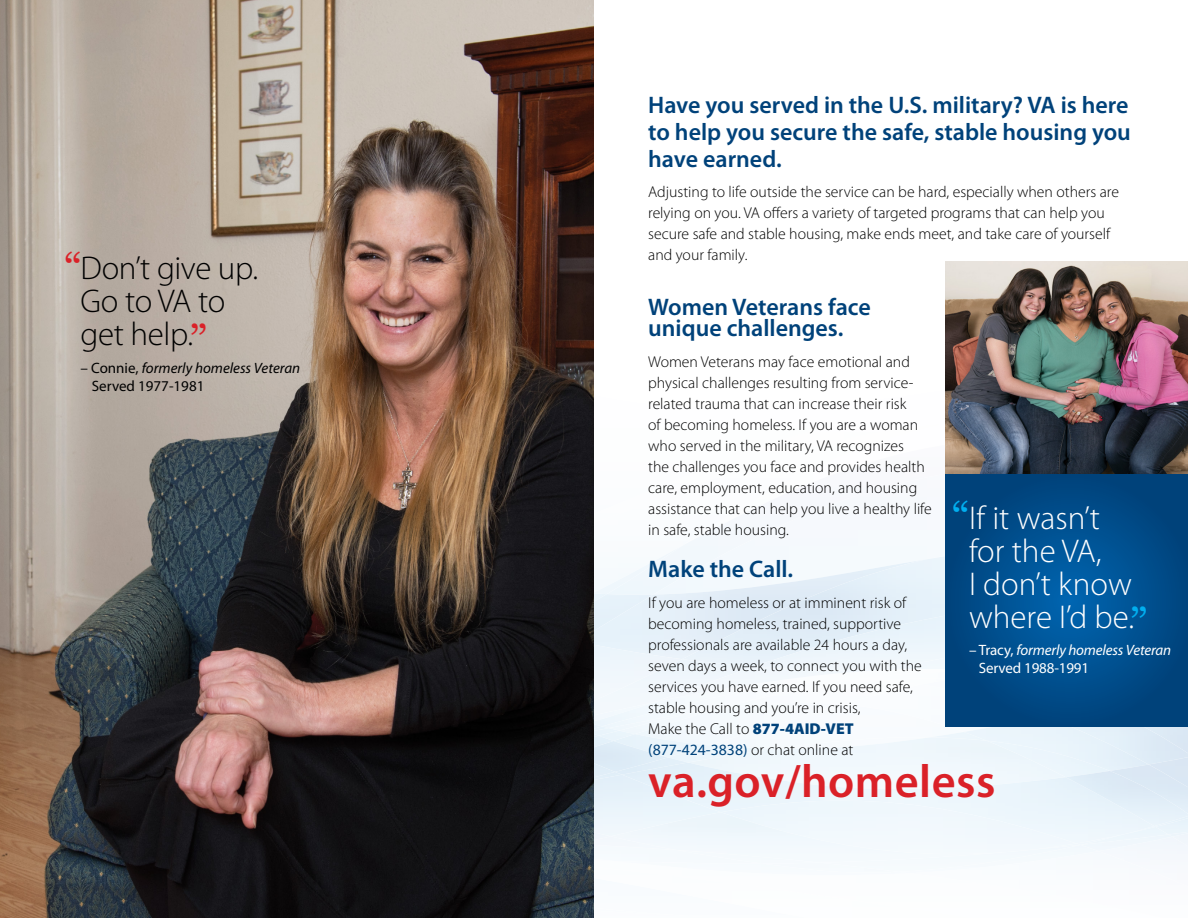
<style>
.page{position:relative;width:1188px;height:918px;background:#fff}
.page>*{position:absolute;margin:0;border:0;box-sizing:border-box;transform-origin:0 0}
.t1{font:600 46.5px "Myriad Pro";letter-spacing:.01em;color:#da2128}
.t2{font:43.5px "Georgia";color:#da2128}
.t3{font:43.5px "Georgia";color:#00aeef}
.t4{font:300 33px/33px "Myriad Pro";color:#fff}
.t5{font:300 33px/33px "Myriad Pro";letter-spacing:-.01em;color:#000}
.t6{font:600 24px/27px "Myriad Pro";color:#00427a;text-align:justify}
.t7{font:300 15.75px/21px "Myriad Pro";color:#000}
.t8{font:15px/18px "Myriad Pro";color:#000}
.t9{font:italic 15px/18px "Myriad Pro";letter-spacing:-.01em;color:#fff}
.s1{font-style:italic}
.s2{font-weight:900;color:#00427a}
.s3{font-weight:400;color:#00427a}
.s4{font-style:normal}
</style>
<div class="page">
<svg style="left:594px;top:412px;width:594px;height:447px"></svg>
<img style="left:946px;top:261px;width:242px;height:213px">
<svg style="left:946px;top:475px;width:242px;height:251px;background:#004b89"></svg>
<img style="left:0;top:0;width:594px;height:918px">
<h2 class="t2" style="left:64px;top:243px;width:19px">“</h2>
<h3 class="t5" style="left:81px;top:252px;width:179px">Don’t give up.<br>Go to VA to get help.</h3>
<p class="t8" style="left:92px;top:359px;width:210px;text-indent:-11px">– Connie, <span class="s1">formerly homeless Veteran<br></span>Served 1977-1981</p>
<h2 class="t2" style="left:190px;top:315px;width:19px">”</h2>
<h3 class="t6" style="left:648px;top:90px;width:484px">Have you served in the U.S. military? VA is here to help you secure the safe, stable housing you have earned.</h3>
<p class="t7" style="left:648px;top:181px;width:472px">Adjusting to life outside the service can be hard, especially when others are relying on you. VA offers a variety of targeted programs that can help you secure safe and stable housing, make ends meet, and take care of yourself and your family.</p>
<h3 class="t6" style="left:648px;top:296px;width:224px;line-height:21px">Women Veterans face unique challenges.</h3>
<p class="t7" style="left:648px;top:351px;width:285px">Women Veterans may face emotional and physical challenges resulting from service&shy;related trauma that can increase their risk<br>of becoming homeless. If you are a woman who served in the military, VA recognizes<br>the challenges you face and provides health care, employment, education, and housing assistance that can help you live a healthy life in safe, stable housing.</p>
<h3 class="t6" style="left:648px;top:555px;width:146px">Make the Call.</h3>
<p class="t7" style="left:648px;top:592px;width:275px">If you are homeless or at imminent risk of becoming homeless, trained, supportive professionals are available 24 hours a day, seven days a week, to connect you with the services you have earned. If you need safe, stable housing and you’re in crisis,<br>Make the Call to <span class="s2">877-4AID-VET </span><span class="s3">(877-424-3838)</span> or chat online at</p>
<h1 class="t1" style="left:648px;top:751px;width:349px">va.gov/homeless</h1>
<h2 class="t3" style="left:952px;top:492px;width:19px">“</h2>
<h3 class="t4" style="left:969px;top:501px;width:167px">If it wasn’t for the VA,<br>I don’t know where I’d be.</h3>
<p class="t9" style="left:979px;top:641px;width:194px;text-indent:-10px"><span class="s4">– Tracy,</span> formerly homeless Veteran<br><span class="s4">Served 1988-1991</span></p>
<h2 class="t3" style="left:1130px;top:598px;width:19px">”</h2>
</div>
